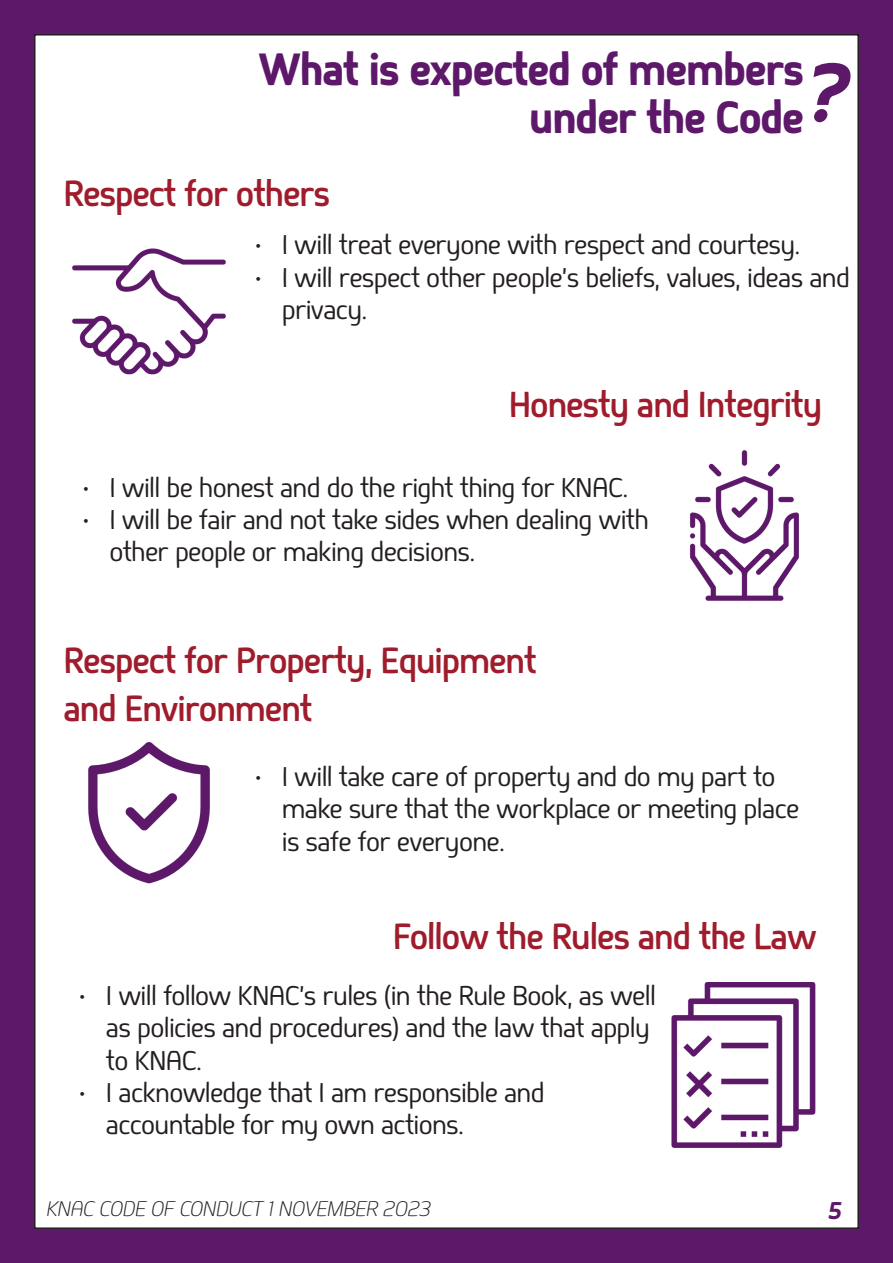
<style>
.page{position:relative;width:893px;height:1263px;background:#5d186a}
.page>*{position:absolute;margin:0;border:0;box-sizing:border-box;transform-origin:0 0}
.Image_Caption_-_Align_Right{font:italic 800 82.5px "Springsteel";color:#5d186a}
.Image_Caption_-_Align_Right-2{font:800 45px/48px "Springsteel";letter-spacing:-.01em;color:#5d186a;text-align:right}
.Image_Caption_-_Align_Right-3{font:700 36px "Springsteel";letter-spacing:-.01em;color:#9f1c2c}
.t1{font:27px/32.4px "Springsteel";color:#231f20}
.t2{font:italic 800 24px "Springsteel";color:#5d186a}
.t3{font:italic 300 21px "Springsteel";color:#231f20}
</style>
<div class="page">
<div style="left:35px;top:35px;width:823px;height:1193px;background:#fff"></div>
<img style="left:671px;top:982px;width:145px;height:166px">
<img style="left:88px;top:742px;width:122px;height:142px">
<img style="left:690px;top:450px;width:109px;height:151px">
<img style="left:72px;top:248px;width:154px;height:127px">
<p class="Image_Caption_-_Align_Right-2" style="left:259px;top:44px;width:546px">What is expected of members under the Code</p>
<p class="Image_Caption_-_Align_Right" style="left:808px;top:41px;width:43px">?</p>
<p class="Image_Caption_-_Align_Right-3" style="left:64px;top:172px;width:268px">Respect for others</p>
<p class="t1" style="left:255px;top:229px;width:547px">• I will treat everyone with respect and courtesy.</p>
<p class="t1" style="left:282px;top:261px;width:569px;text-indent:-27px">• I will respect other people’s beliefs, values, ideas and privacy.</p>
<p class="Image_Caption_-_Align_Right-3" style="left:509px;top:382px;width:314px">Honesty and Integrity</p>
<p class="t1" style="left:83px;top:471px;width:547px">• I will be honest and do the right thing for KNAC.</p>
<p class="t1" style="left:110px;top:503px;width:540px;text-indent:-27px">• I will be fair and not take sides when dealing with other people or making decisions.</p>
<p class="Image_Caption_-_Align_Right-3" style="left:64px;top:638px;width:474px">Respect for Property, Equipment</p>
<p class="Image_Caption_-_Align_Right-3" style="left:64px;top:686px;width:250px">and Environment</p>
<p class="t1" style="left:282px;top:760px;width:518px;text-indent:-27px">• I will take care of property and do my part to make sure that the workplace or meeting place is safe for everyone.</p>
<p class="Image_Caption_-_Align_Right-3" style="left:393px;top:914px;width:425px">Follow the Rules and the Law</p>
<p class="t1" style="left:106px;top:979px;width:551px;text-indent:-27px">• I will follow KNAC’s rules (in the Rule Book, as well as policies and procedures) and the law that apply to KNAC.</p>
<p class="t1" style="left:106px;top:1076px;width:440px;text-indent:-27px">• I acknowledge that I am responsible and accountable for my own actions.</p>
<p class="t3" style="left:47px;top:1196px;width:386px">KNAC CODE OF CONDUCT 1 NOVEMBER 2023</p>
<p class="t2" style="left:829px;top:1196px;width:15px">5</p>
</div>
